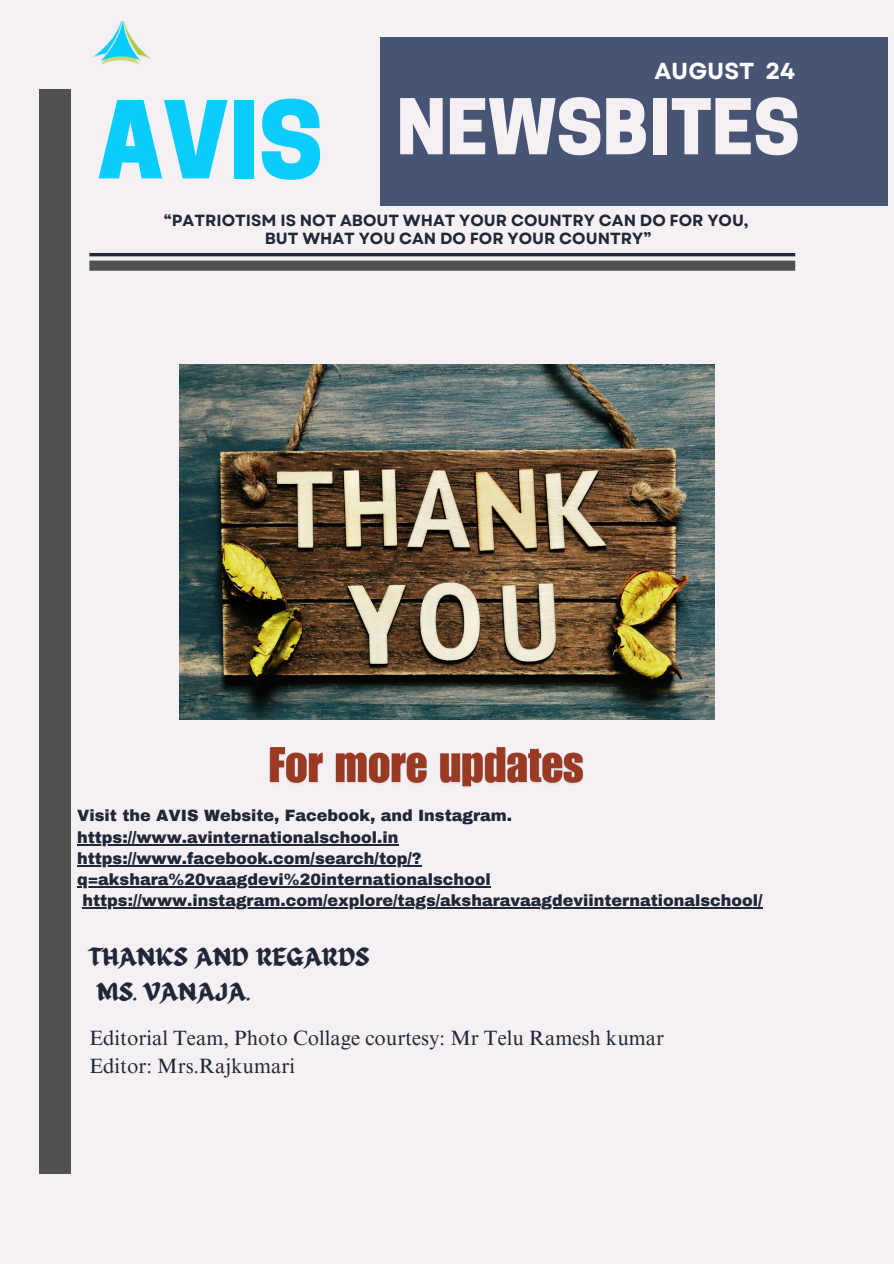
<style>
.page{position:relative;width:894px;height:1264px;background:#fff}
.page>*{position:absolute;margin:0;border:0;box-sizing:border-box;transform-origin:0 0}
.t1{font:800 100.5px "Cooper Hewitt";color:#0bcdfd}
.t2{font:800 72px "Cooper Hewitt";color:#f5f0f3}
.t3{font:25.2px/34.8px "ED Celandine";color:#202738}
.t4{font:700 23.1px "Garet";color:#fff}
.t5{font:20.7px/28.2px "Times NRMT Pro";color:#202738}
.t6{font:700 16.2px "Garet";color:#202738}
.t7{font:900 16.05px "Archivo";color:#202738}
</style>
<div class="page">
<div style="left:0;top:0;width:893px;height:1263px;background:#f5f0f3"></div>
<hr style="left:89px;top:253px;width:706px;height:3px;background:#202738">
<div style="left:89px;top:260px;width:706px;height:11px;background:#525152"></div>
<div style="left:40px;top:89px;width:31px;height:1084px;background:#525152"></div>
<div style="left:379px;top:37px;width:507px;height:169px;background:#475474"></div>
<img style="left:93px;top:22px;width:58px;height:43px">
<img style="left:179px;top:364px;width:535px;height:356px">
<hr style="left:77px;top:844px;width:321px;height:1px;background:#202738">
<hr style="left:77px;top:865px;width:344px;height:1px;background:#202738">
<hr style="left:77px;top:886px;width:413px;height:1px;background:#202738">
<hr style="left:82px;top:907px;width:680px;height:1px;background:#202738">
<img style="left:269px;top:747px;width:315px;height:41px">
<p class="t4" style="left:654px;top:54px;width:142px">AUGUST 24</p>
<h4 class="t1" style="left:98px;top:103px;width:227px">AVIS</h4>
<h2 class="t2" style="left:396px;top:100px;width:404px">NEWSBITES</h2>
<h1 class="t6" style="left:164px;top:209px;width:586px">“PATRIOTISM IS NOT ABOUT WHAT YOUR COUNTRY CAN DO FOR YOU,</h1>
<p class="t6" style="left:265px;top:226px;width:388px">BUT WHAT YOU CAN DO FOR YOUR COUNTRY”</p>
<p class="t7" style="left:77px;top:807px;width:436px">Visit the AVIS Website, Facebook, and Instagram.</p>
<p class="t7" style="left:77px;top:828px;width:323px">https://www.avinternationalschool.in</p>
<p class="t7" style="left:77px;top:849px;width:346px">https://www.facebook.com/search/top/?</p>
<p class="t7" style="left:77px;top:870px;width:415px">q=akshara%20vaagdevi%20internationalschool</p>
<h5 class="t7" style="left:82px;top:892px;width:681px">https://www.instagram.com/explore/tags/aksharavaagdeviinternationalschool/</h5>
<h6 class="t3" style="left:89px;top:941px;width:281px">THANKS AND REGARDS<br>MS. VANAJA.</h6>
<p class="t5" style="left:89px;top:1026px;width:576px">Editorial Team, Photo Collage courtesy: Mr Telu Ramesh kumar<br>Editor: Mrs.Rajkumari</p>
</div>
